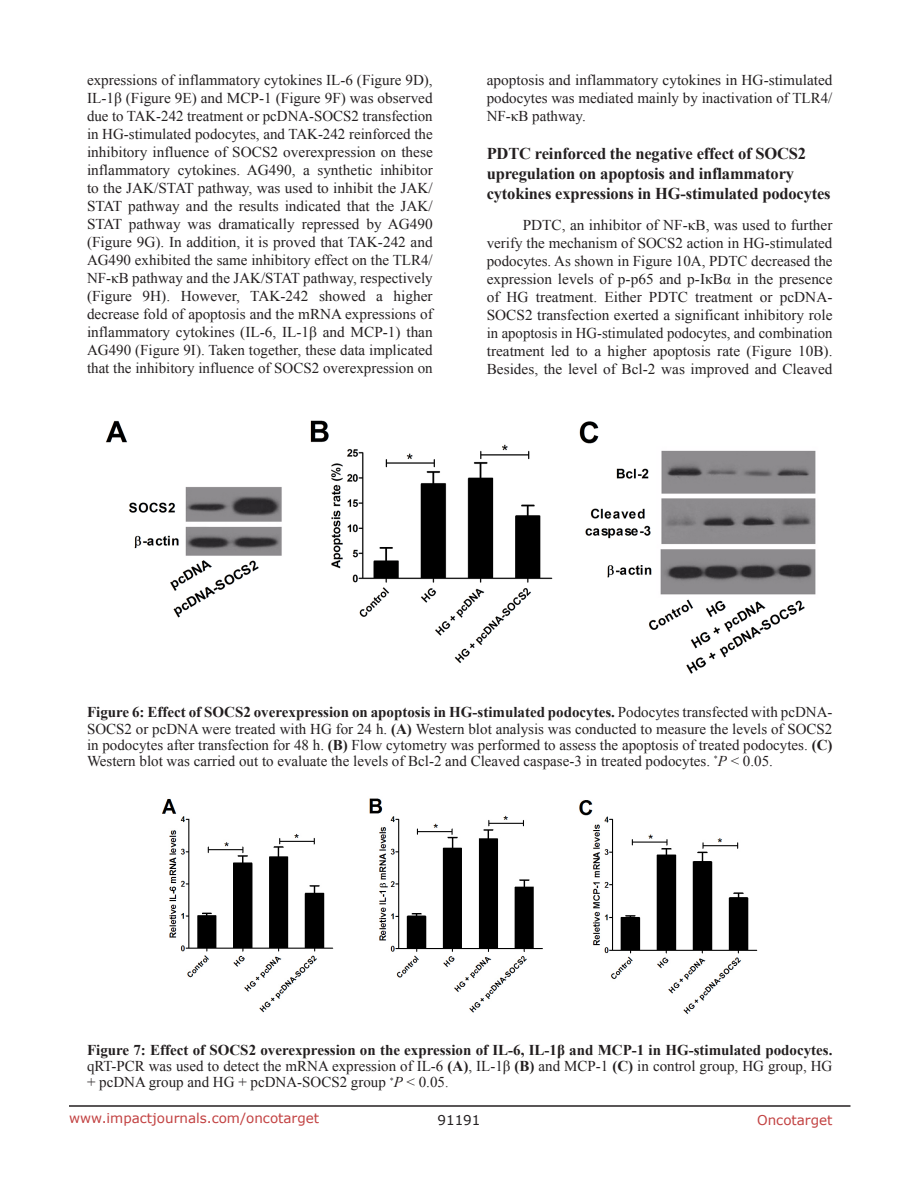
<style>
.page{position:relative;width:918px;height:1188px;background:#fff}
.page>*{position:absolute;margin:0;border:0;box-sizing:border-box;transform-origin:0 0}
.SubHeading{font:700 16.5px/19.8px "Times New Roman";letter-spacing:-.01em;color:#231f20}
.BodyText{font:15px/18px "Times New Roman";color:#231f20;text-align:justify}
.figuretext{font:15px/16.2px "Times New Roman";color:#231f20;text-align:justify}
.t1{font:13.5px "Verdana";color:#c24141}
.t2{font:13.5px "Verdana";color:#231f20}
.s1{font-weight:700}
.s2{font-style:italic}
.s3{font-size:13.5px}
</style>
<div class="page">
<hr style="left:69px;top:1105px;width:781px;height:2px;background:#231f20">
<img style="left:106px;top:420px;width:710px;height:254px">
<img style="left:161px;top:798px;width:597px;height:216px">
<p class="BodyText" style="left:87px;top:71px;width:347px">expressions of inflammatory cytokines IL-6 (Figure 9D), IL-1β (Figure 9E) and MCP-1 (Figure 9F) was observed due to TAK-242 treatment or pcDNA-SOCS2 transfection in HG-stimulated podocytes, and TAK-242 reinforced the inhibitory influence of SOCS2 overexpression on these inflammatory cytokines. AG490, a synthetic inhibitor to the JAK/STAT pathway, was used to inhibit the JAK/ STAT pathway and the results indicated that the JAK/ STAT pathway was dramatically repressed by AG490 (Figure 9G). In addition, it is proved that TAK-242 and AG490 exhibited the same inhibitory effect on the TLR4/ NF-κB pathway and the JAK/STAT pathway, respectively (Figure 9H). However, TAK-242 showed a higher decrease fold of apoptosis and the mRNA expressions of inflammatory cytokines (IL-6, IL-1β and MCP-1) than AG490 (Figure 9I). Taken together, these data implicated that the inhibitory influence of SOCS2 overexpression on</p>
<p class="BodyText" style="left:487px;top:71px;width:347px">apoptosis and inflammatory cytokines in HG-stimulated podocytes was mediated mainly by inactivation of TLR4/ NF-κB pathway.</p>
<p class="SubHeading" style="left:487px;top:143px;width:345px">PDTC reinforced the negative effect of SOCS2 upregulation on apoptosis and inflammatory cytokines expressions in HG-stimulated podocytes</p>
<p class="BodyText" style="left:487px;top:216px;width:347px;text-indent:36px">PDTC, an inhibitor of NF-κB, was used to further verify the mechanism of SOCS2 action in HG-stimulated podocytes. As shown in Figure 10A, PDTC decreased the expression levels of p-p65 and p-IκBα in the presence of HG treatment. Either PDTC treatment or pcDNA-SOCS2 transfection exerted a significant inhibitory role in apoptosis in HG-stimulated podocytes, and combination treatment led to a higher apoptosis rate (Figure 10B).<br>Besides, the level of Bcl-2 was improved and Cleaved</p>
<p class="figuretext" style="left:87px;top:704px;width:747px"><span class="s1">Figure 6: Effect of SOCS2 overexpression on apoptosis in HG-stimulated podocytes.</span> Podocytes transfected with pcDNA-SOCS2 or pcDNA were treated with HG for 24 h. <span class="s1">(A)</span> Western blot analysis was conducted to measure the levels of SOCS2 in podocytes after transfection for 48 h. <span class="s1">(B)</span> Flow cytometry was performed to assess the apoptosis of treated podocytes. <span class="s1">(C)<br></span>Western blot was carried out to evaluate the levels of Bcl-2 and Cleaved caspase-3 in treated podocytes. <sup>*</sup><span class="s2">P</span> &lt; 0.05.</p>
<p class="figuretext" style="left:87px;top:1042px;width:747px"><span class="s1">Figure 7: Effect of SOCS2 overexpression on the expression of IL-6, IL-1β and MCP-1 in HG-stimulated podocytes. </span>qRT-PCR was used to detect the mRNA expression of IL-6 <span class="s1">(A)</span>, IL-1β <span class="s1">(B)</span> and MCP-1 <span class="s1">(C)</span> in control group, HG group, HG + pcDNA group and HG + pcDNA-SOCS2 group <sup>*</sup><span class="s2">P</span> &lt; 0.05<span class="s3">.</span></p>
<p class="t1" style="left:69px;top:1109px;width:252px">www.impactjournals.com/oncotarget</p>
<p class="t2" style="left:438px;top:1111px;width:44px">91191</p>
<p class="t1" style="left:757px;top:1111px;width:77px">Oncotarget</p>
</div>
